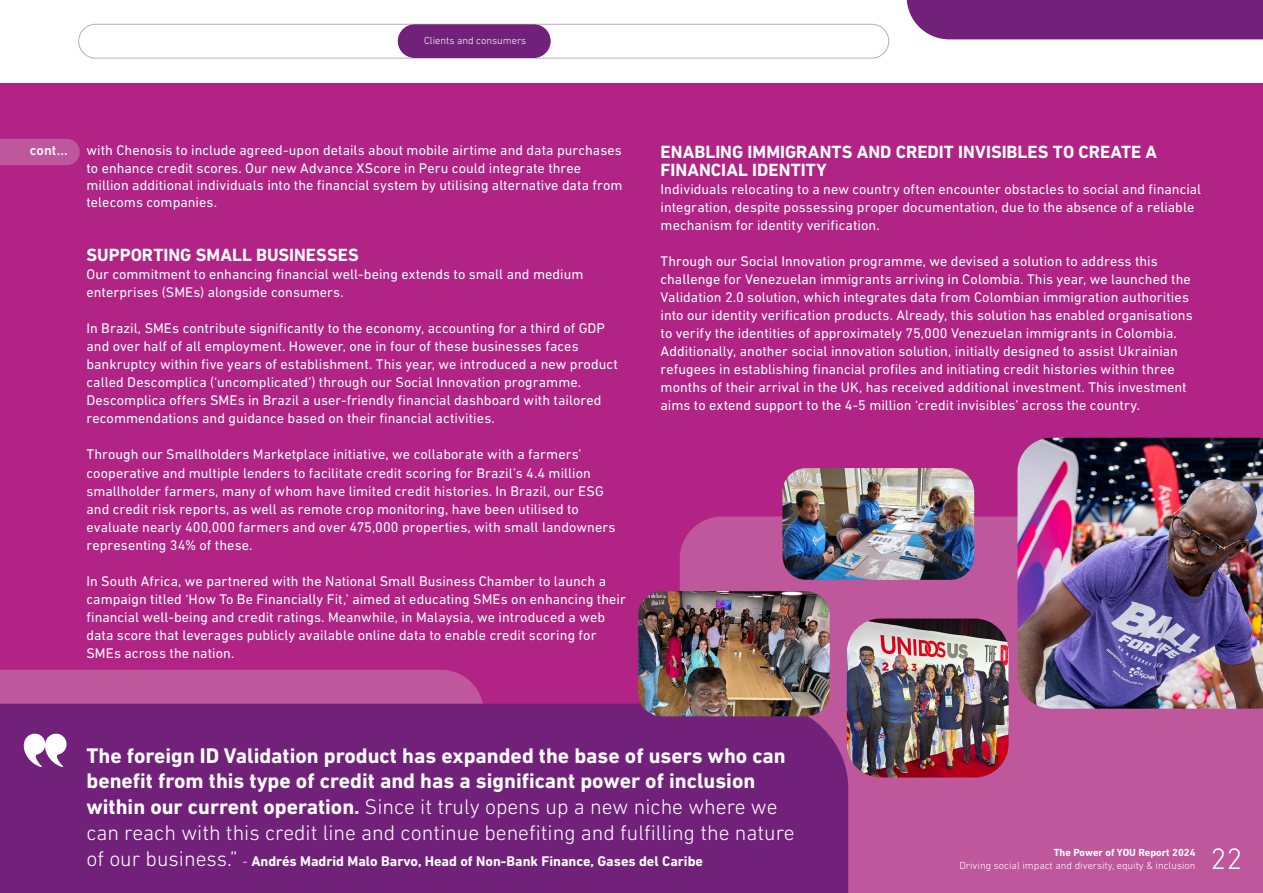
<style>
.page{position:relative;width:1263px;height:893px;background:#b12384}
.page>*{position:absolute;margin:0;border:0;box-sizing:border-box;transform-origin:0 0}
.Annotation_7_9{font:300 30px "DIN Next LT Pro";color:#fff}
.t1{font:700 21.6px/25.8px "DIN Next LT Pro";color:#fff}
.Title_subheading_18{font:700 18px/18px "DIN Next LT Pro";color:#fff}
.Title_subheading_18-2{font:14.25px/18px "DIN Next LT Pro";letter-spacing:.005em;color:#fff}
.t2{font:700 14.25px "DIN Next LT Pro";color:#fff}
.Title_subheading_18-3{font:500 14.25px "DIN Next LT Pro";color:#fff}
.Annotation_7_9-2{font:300 10.5px/13.5px "DIN Next LT Pro";color:#fff;text-align:right}
.Sub_Heading_14_17{font:300 10.5px "DIN Next LT Pro";color:#fff}
.s1{font-weight:300}
.s2{font-weight:300;font-size:21.6px}
.s3{font-weight:700}
</style>
<div class="page">
<div style="left:0;top:139px;width:80px;height:26px;background:#bf579c"></div>
<div style="left:0;top:670px;width:484px;height:34px;background:#bf579c"></div>
<div style="left:680px;top:516px;width:583px;height:377px;background:#bf579c"></div>
<div style="left:0;top:0;width:1263px;height:82px;background:#fff"></div>
<div style="left:0;top:704px;width:848px;height:189px;background:#72217b"></div>
<svg style="left:20px;top:733px;width:48px;height:34px;background:#bf9bc3"></svg>
<div style="left:907px;top:0;width:356px;height:39px;background:#72217b"></div>
<img style="left:1017px;top:438px;width:246px;height:271px">
<img style="left:782px;top:468px;width:192px;height:112px">
<img style="left:638px;top:591px;width:192px;height:125px">
<img style="left:847px;top:618px;width:161px;height:159px">
<div style="left:78px;top:24px;width:811px;height:34px;border:1px solid #b3b2b2;border-radius:17px"></div>
<div style="left:398px;top:24px;width:153px;height:34px;background:#72217b;border-radius:17px"></div>
<p class="Sub_Heading_14_17" style="left:424px;top:35px;width:104px">Clients and consumers</p>
<p class="Title_subheading_18-3" style="left:30px;top:142px;width:40px">cont...</p>
<p class="Title_subheading_18-2" style="left:86px;top:142px;width:538px;line-height:17.4px">with Chenosis to include agreed-upon details about mobile airtime and data purchases to enhance credit scores. Our new Advance XScore in Peru could integrate three million additional individuals into the financial system by utilising alternative data from telecoms companies.</p>
<p class="Title_subheading_18" style="left:86px;top:246px;width:274px">SUPPORTING SMALL BUSINESSES</p>
<p class="Title_subheading_18-2" style="left:86px;top:265px;width:498px">Our commitment to enhancing financial well-being extends to small and medium enterprises (SMEs) alongside consumers.</p>
<p class="Title_subheading_18-2" style="left:86px;top:319px;width:533px">In Brazil, SMEs contribute significantly to the economy, accounting for a third of GDP and over half of all employment. However, one in four of these businesses faces bankruptcy within five years of establishment. This year, we introduced a new product called Descomplica (‘uncomplicated’) through our Social Innovation programme.<br>Descomplica offers SMEs in Brazil a user-friendly financial dashboard with tailored recommendations and guidance based on their financial activities.</p>
<p class="Title_subheading_18-2" style="left:86px;top:445px;width:530px">Through our Smallholders Marketplace initiative, we collaborate with a farmers’ cooperative and multiple lenders to facilitate credit scoring for Brazil’s 4.4 million smallholder farmers, many of whom have limited credit histories. In Brazil, our ESG and credit risk reports, as well as remote crop monitoring, have been utilised to evaluate nearly 400,000 farmers and over 475,000 properties, with small landowners representing 34% of these.</p>
<p class="Title_subheading_18-2" style="left:86px;top:571px;width:541px">In South Africa, we partnered with the National Small Business Chamber to launch a campaign titled ‘How To Be Financially Fit,’ aimed at educating SMEs on enhancing their financial well-being and credit ratings. Meanwhile, in Malaysia, we introduced a web data score that leverages publicly available online data to enable credit scoring for SMEs across the nation.</p>
<p class="Title_subheading_18" style="left:660px;top:143px;width:498px">ENABLING IMMIGRANTS AND CREDIT INVISIBLES TO CREATE A<br>FINANCIAL IDENTITY</p>
<p class="Title_subheading_18-2" style="left:660px;top:180px;width:542px">Individuals relocating to a new country often encounter obstacles to social and financial integration, despite possessing proper documentation, due to the absence of a reliable mechanism for identity verification.</p>
<p class="Title_subheading_18-2" style="left:660px;top:252px;width:534px">Through our Social Innovation programme, we devised a solution to address this challenge for Venezuelan immigrants arriving in Colombia. This year, we launched the Validation 2.0 solution, which integrates data from Colombian immigration authorities into our identity verification products. Already, this solution has enabled organisations to verify the identities of approximately 75,000 Venezuelan immigrants in Colombia.</p>
<p class="Title_subheading_18-2" style="left:660px;top:342px;width:528px">Additionally, another social innovation solution, initially designed to assist Ukrainian refugees in establishing financial profiles and initiating credit histories within three months of their arrival in the UK, has received additional investment. This investment aims to extend support to the 4-5 million ‘credit invisibles’ across the country.</p>
<p class="t1" style="left:86px;top:742px;width:710px">The foreign ID Validation product has expanded the base of users who can benefit from this type of credit and has a significant power of inclusion within our current operation. <span class="s1">Since it truly opens up a new niche where we can reach with this credit line and continue benefiting and fulfilling the nature</span></p>
<p class="t2" style="left:86px;top:853px;width:618px"><span class="s2">of our business.”</span> <span class="s1">-</span> Andrés Madrid Malo Barvo, Head of Non-Bank Finance, Gases del Caribe</p>
<p class="Annotation_7_9-2" style="left:959px;top:845px;width:238px"><span class="s3">The Power of YOU Report 2024<br></span>Driving social impact and diversity, equity &amp; inclusion</p>
<p class="Annotation_7_9" style="left:1210px;top:841px;width:33px">22</p>
</div>
